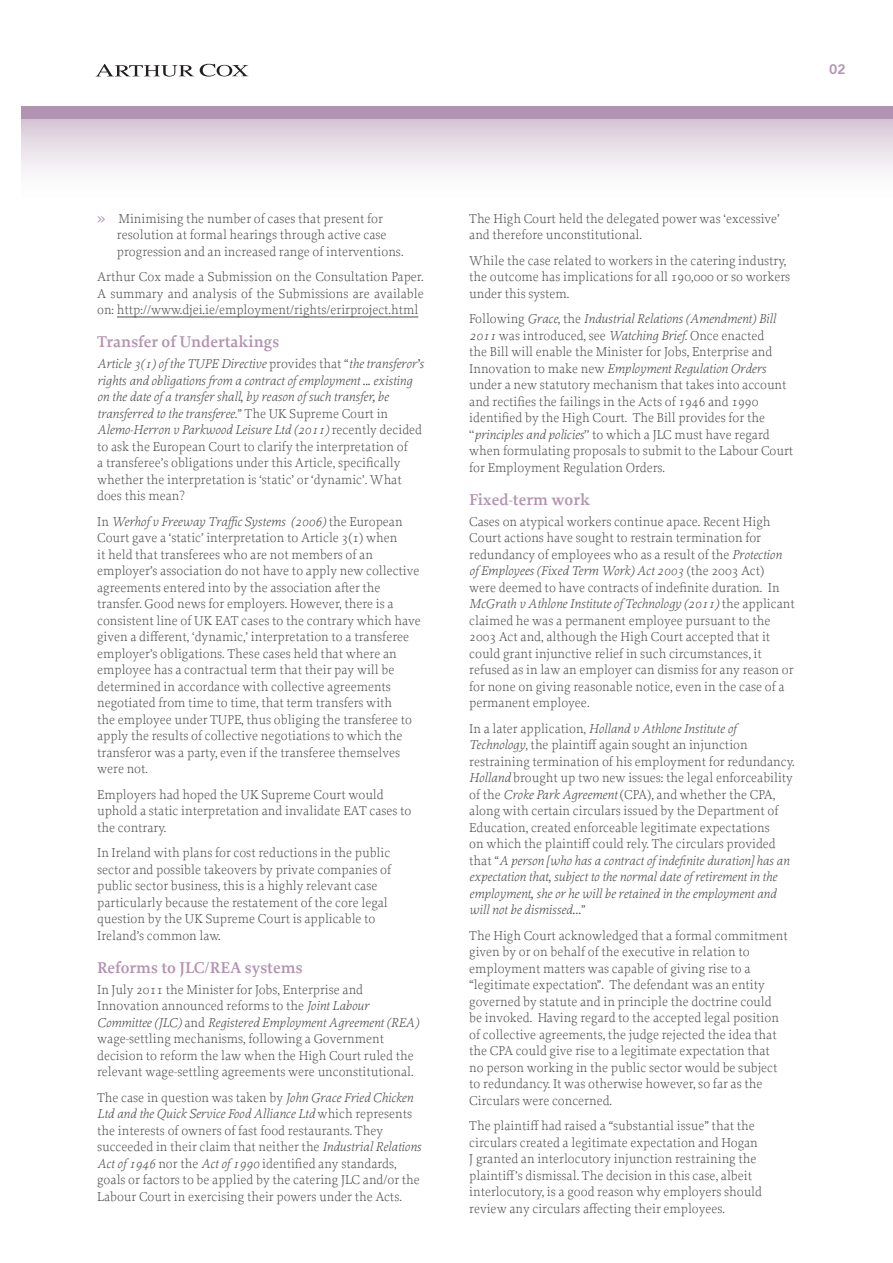
<style>
.page{position:relative;width:893px;height:1263px;background:#fff}
.page>*{position:absolute;margin:0;border:0;box-sizing:border-box;transform-origin:0 0}
.t1{font:600 16.5px "Proforma";color:#b393b2}
.t2{font:300 13.5px/16.5px "Proforma";color:#4b4c4d}
.t3{font:italic 300 13.5px/16.5px "Proforma";color:#4b4c4d}
.t4{font:13.5px "Trade Gothic LT Std Bd 2";color:#b393b2}
.s1{font-weight:600;font-size:16.5px;color:#b393b2}
.s2{font-style:normal}
.s3{font-style:italic}
</style>
<div class="page">
<hr style="left:117px;top:317px;width:301px;height:1px;background:#4b4c4d">
<div style="left:21px;top:119px;width:872px;height:85px;background:linear-gradient(to bottom,#dacbd9,#fff)"></div>
<div style="left:21px;top:106px;width:872px;height:13px;background:#b393b2"></div>
<svg style="left:96px;top:64px;width:152px;height:13px"></svg>
<p class="t4" style="left:829px;top:60px;width:18px">02</p>
<p class="t2" style="left:117px;top:210px;width:288px;text-indent:-20px"><span class="s1">»</span> Minimising the number of cases that present for resolution at formal hearings through active case progression and an increased range of interventions.</p>
<p class="t2" style="left:97px;top:268px;width:328px;text-align:justify">Arthur Cox made a Submission on the Consultation Paper.<br>A summary and analysis of the Submissions are available on: http://www.djei.ie/employment/rights/erirproject.html</p>
<p class="t1" style="left:97px;top:332px;width:184px">Transfer of Undertakings</p>
<p class="t3" style="left:97px;top:355px;width:328px">Article 3(1) of the TUPE Directive <span class="s2">provides that “</span>the transferor’s rights and obligations from a contract of employment ... existing on the date of a transfer shall, by reason of such transfer, be transferred to the transferee<span class="s2">.” The UK Supreme Court in </span>Alemo-Herron v Parkwood Leisure Ltd (2011) <span class="s2">recently decided to ask the European Court to clarify the interpretation of<br>a transferee’s obligations under this Article, specifically whether the interpretation is ‘static’ or ‘dynamic’. What does this mean?</span></p>
<p class="t2" style="left:97px;top:513px;width:325px">In <span class="s3">Werhof v Freeway Traffic Systems (2006)</span> the European Court gave a ‘static’ interpretation to Article 3(1) when<br>it held that transferees who are not members of an employer’s association do not have to apply new collective agreements entered into by the association after the transfer. Good news for employers. However, there is a consistent line of UK EAT cases to the contrary which have given a different, ‘dynamic,’ interpretation to a transferee employer’s obligations. These cases held that where an employee has a contractual term that their pay will be determined in accordance with collective agreements negotiated from time to time, that term transfers with<br>the employee under TUPE, thus obliging the transferee to apply the results of collective negotiations to which the transferor was a party, even if the transferee themselves were not.</p>
<p class="t2" style="left:97px;top:786px;width:316px">Employers had hoped the UK Supreme Court would uphold a static interpretation and invalidate EAT cases to the contrary.</p>
<p class="t2" style="left:97px;top:844px;width:295px">In Ireland with plans for cost reductions in the public sector and possible takeovers by private companies of public sector business, this is a highly relevant case particularly because the restatement of the core legal question by the UK Supreme Court is applicable to Ireland’s common law.</p>
<p class="t1" style="left:97px;top:957px;width:207px">Reforms to JLC/REA systems</p>
<p class="t2" style="left:97px;top:981px;width:323px">In July 2011 the Minister for Jobs, Enterprise and Innovation announced reforms to the <span class="s3">Joint Labour Committee (JLC)</span> and <span class="s3">Registered Employment Agreement (REA) </span>wage-settling mechanisms, following a Government decision to reform the law when the High Court ruled the relevant wage-settling agreements were unconstitutional.</p>
<p class="t2" style="left:97px;top:1089px;width:326px">The case in question was taken by <span class="s3">John Grace Fried Chicken Ltd and the Quick Service Food Alliance Ltd</span> which represents the interests of owners of fast food restaurants. They succeeded in their claim that neither the <span class="s3">Industrial Relations Act of 1946</span> nor the <span class="s3">Act of 1990</span> identified any standards, goals or factors to be applied by the catering JLC and/or the Labour Court in exercising their powers under the Acts.</p>
<p class="t2" style="left:469px;top:210px;width:312px">The High Court held the delegated power was ‘excessive’ and therefore unconstitutional.</p>
<p class="t2" style="left:469px;top:252px;width:322px">While the case related to workers in the catering industry, the outcome has implications for all 190,000 or so workers under this system.</p>
<p class="t2" style="left:469px;top:310px;width:325px">Following <span class="s3">Grace</span>, the <span class="s3">Industrial Relations (Amendment) Bill 2011</span> was introduced, see <span class="s3">Watching Brief</span>. Once enacted<br>the Bill will enable the Minister for Jobs, Enterprise and Innovation to make new <span class="s3">Employment Regulation Orders </span>under a new statutory mechanism that takes into account and rectifies the failings in the Acts of 1946 and 1990 identified by the High Court. The Bill provides for the ‘‘<span class="s3">principles and policies</span>’’ to which a JLC must have regard when formulating proposals to submit to the Labour Court for Employment Regulation Orders.</p>
<p class="t1" style="left:469px;top:489px;width:122px">Fixed-term work</p>
<p class="t2" style="left:469px;top:513px;width:327px">Cases on atypical workers continue apace. Recent High Court actions have sought to restrain termination for redundancy of employees who as a result of the <span class="s3">Protection<br>of Employees (Fixed Term Work) Act 2003</span> (the 2003 Act)<br>were deemed to have contracts of indefinite duration. In <span class="s3">McGrath v Athlone Institute of Technology (2011)</span> the applicant claimed he was a permanent employee pursuant to the 2003 Act and, although the High Court accepted that it could grant injunctive relief in such circumstances, it refused as in law an employer can dismiss for any reason or for none on giving reasonable notice, even in the case of a permanent employee.</p>
<p class="t2" style="left:469px;top:720px;width:327px">In a later application, <span class="s3">Holland v Athlone Institute of Technology</span>, the plaintiff again sought an injunction restraining termination of his employment for redundancy.<br><span class="s3">Holland</span> brought up two new issues: the legal enforceability of the <span class="s3">Croke Park Agreement</span> (CPA), and whether the CPA, along with certain circulars issued by the Department of Education, created enforceable legitimate expectations<br>on which the plaintiff could rely. The circulars provided that “<span class="s3">A person [who has a contract of indefinite duration] has an expectation that, subject to the normal date of retirement in the employment, she or he will be retained in the employment and will not be dismissed…</span>”</p>
<p class="t2" style="left:469px;top:927px;width:320px">The High Court acknowledged that a formal commitment given by or on behalf of the executive in relation to employment matters was capable of giving rise to a “legitimate expectation”. The defendant was an entity governed by statute and in principle the doctrine could be invoked. Having regard to the accepted legal position of collective agreements, the judge rejected the idea that the CPA could give rise to a legitimate expectation that no person working in the public sector would be subject to redundancy. It was otherwise however, so far as the Circulars were concerned.</p>
<p class="t2" style="left:469px;top:1117px;width:294px">The plaintiff had raised a “substantial issue” that the circulars created a legitimate expectation and Hogan J granted an interlocutory injunction restraining the plaintiff’s dismissal. The decision in this case, albeit interlocutory, is a good reason why employers should review any circulars affecting their employees.</p>
</div>
